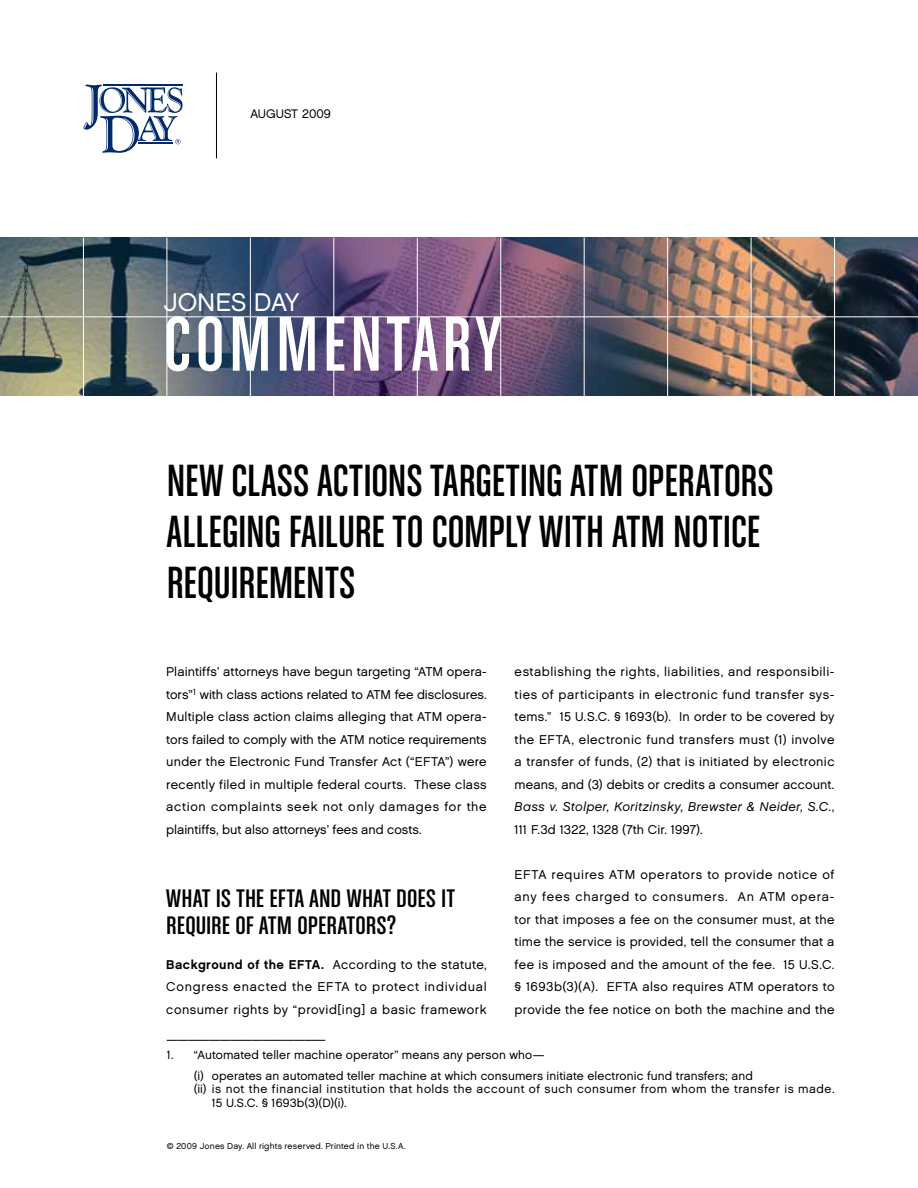
<style>
.page{position:relative;width:918px;height:1188px;background:#fff}
.page>*{position:absolute;margin:0;border:0;box-sizing:border-box;transform-origin:0 0}
.t1{font:82.5px "Chalet Comprime Cologne Sixty";letter-spacing:.055em;color:#fff}
.t2{font:48px/51px "Chalet Comprime Cologne Sixty";color:#000}
.t3{font:27px/27.8px "Chalet Comprime Cologne Sixty";letter-spacing:.005em;color:#000;scale:1.1 1}
.t4{font:25.5px "Chalet London Nineteen Sixty";letter-spacing:-.005em;color:#fff}
.t5{font:12.75px/22.5px "Chalet London Nineteen Sixty";letter-spacing:.025em;color:#000;text-align:justify}
.t6{font:12.75px "Chalet Oblique London";letter-spacing:.03em;color:#000}
.t7{font:12.75px "Chalet London Nineteen Sixty";letter-spacing:.005em;color:#000}
.t8{font:12.3px "Chalet London Nineteen Sixty";color:#000}
.t9{font:12px/20.2px "Chalet London Nineteen Sixty";letter-spacing:.01em;color:#000}
.t10{font:12px/13.5px "Chalet London Nineteen Sixty";letter-spacing:.04em;color:#000}
.t11{font:8.7px "Chalet London Nineteen Sixty";letter-spacing:.02em;color:#000}
.s1{font-family:"Chalet New York Nineteen Sixty"}
.s2{font-family:"Chalet London Nineteen Sixty"}
</style>
<div class="page">
<img style="left:0;top:237px;width:918px;height:158px">
<hr style="left:167px;top:238px;width:1px;height:160px;background:#fff">
<hr style="left:83px;top:238px;width:1px;height:160px;background:#fff">
<hr style="left:250px;top:238px;width:1px;height:160px;background:#fff">
<hr style="left:334px;top:238px;width:1px;height:160px;background:#fff">
<hr style="left:417px;top:238px;width:1px;height:160px;background:#fff">
<hr style="left:500px;top:238px;width:1px;height:160px;background:#fff">
<hr style="left:584px;top:238px;width:1px;height:160px;background:#fff">
<hr style="left:667px;top:238px;width:1px;height:160px;background:#fff">
<hr style="left:751px;top:238px;width:1px;height:160px;background:#fff">
<hr style="left:834px;top:238px;width:1px;height:160px;background:#fff">
<hr style="left:0;top:317px;width:918px;height:1px;background:#fff">
<hr style="left:216px;top:73px;width:1px;height:85px;background:#000">
<svg style="left:83px;top:85px;width:100px;height:68px"></svg>
<p class="t8" style="left:250px;top:106px;width:34px">August</p>
<p class="t8" style="left:302px;top:106px;width:30px">2009</p>
<h3 class="t4" style="left:164px;top:286px;width:137px">JONES DAY</h3>
<h1 class="t1" style="left:164px;top:299px;width:339px">COMMENTARY</h1>
<h2 class="t2" style="left:167px;top:454px;width:514px">NEW CLASS ACTIONS TARGETING ATM OPERATOR</h2>
<h2 class="t2" style="left:758px;top:454px;width:17px">S</h2>
<h2 class="t2" style="left:167px;top:505px;width:540px">ALLEGING FAILURE TO COMPLY WITH ATM NOTICE<br>REQUIREMENT</h2>
<h2 class="t2" style="left:340px;top:556px;width:17px">S</h2>
<p class="t5" style="left:166px;top:661px;width:322px">Plaintiffs’ attorneys have begun targeting “ATM opera&shy;tors”<sup>1</sup> with class actions related to ATM fee disclosures.<br>Multiple class action claims alleging that ATM opera&shy;tors failed to comply with the ATM notice requirements under the Electronic Fund Transfer Act (“EFTA”) were recently filed in multiple federal courts. These class action complaints seek not only damages for the plaintiffs, but also attorneys’ fees and costs.</p>
<h3 class="t3" style="left:166px;top:884px;width:264px">WHAT IS THE EFTA AND WHAT DOES IT<br>REQUIRE OF ATM OPERATOR</h3>
<h3 class="t3" style="left:377px;top:911px;width:19px">S?</h3>
<p class="t5" style="left:166px;top:953px;width:322px"><span class="s1">Background of the EFTA.</span> According to the statute, Congress enacted the EFTA to protect individual consumer rights by “provid[ing] a basic framework</p>
<p class="t5" style="left:515px;top:661px;width:321px">establishing the rights, liabilities, and responsibili&shy;ties of participants in electronic fund transfer sys&shy;tems.” 15 U.S.C. § 1693(b). In order to be covered by the EFTA, electronic fund transfers must (1) involve a transfer of funds, (2) that is initiated by electronic means, and (3) debits or credits a consumer account.</p>
<p class="t6" style="left:515px;top:799px;width:321px">Bass v. Stolper, Koritzinsky, Brewster &amp; Neider, S.C.<span class="s2">,</span></p>
<p class="t7" style="left:515px;top:822px;width:190px">111 F.3d 1322, 1328 (7th Cir. 1997).</p>
<p class="t5" style="left:515px;top:863px;width:321px">EFTA requires ATM operators to provide notice of any fees charged to consumers. An ATM opera&shy;tor that imposes a fee on the consumer must, at the time the service is provided, tell the consumer that a fee is imposed and the amount of the fee. 15 U.S.C. § 1693b(3)(A). EFTA also requires ATM operators to provide the fee notice on both the machine and the</p>
<p class="t9" style="left:167px;top:1025px;width:160px">_______________</p>
<p class="t9" style="left:194px;top:1045px;width:560px;text-indent:-27px">1. “Automated teller machine operator” means any person who—<br>(i) operates an automated teller machine at which consumers initiate electronic fund transfers; and</p>
<p class="t10" style="left:212px;top:1082px;width:624px;text-indent:-18px">(ii) is not the financial institution that holds the account of such consumer from whom the transfer is made.<br>15 U.S.C. § 1693b(3)(D)(i).</p>
<p class="t11" style="left:167px;top:1140px;width:240px">© 2009 Jones Day. All rights reserved. Printed in the U.S.A.</p>
</div>
